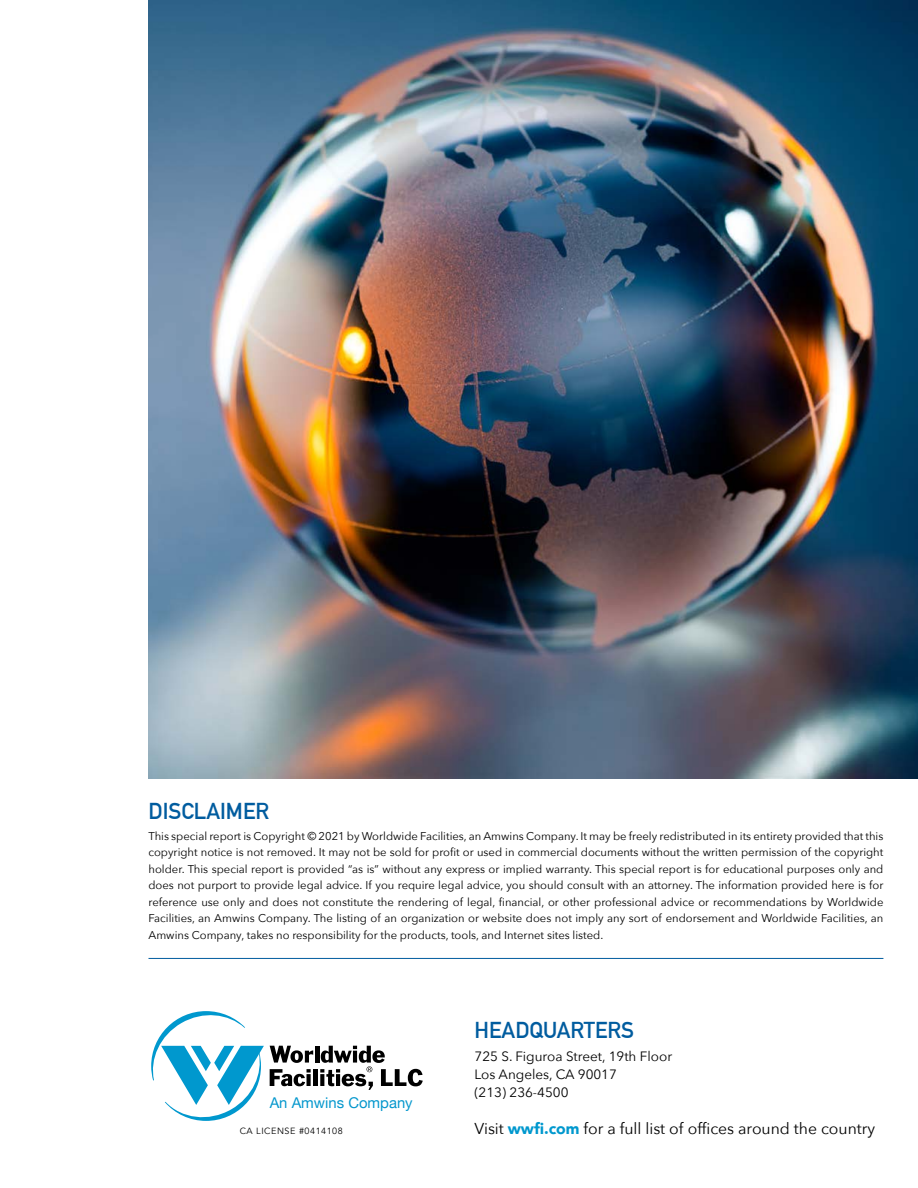
<style>
.page{position:relative;width:918px;height:1188px;background:#fff}
.page>*{position:absolute;margin:0;border:0;box-sizing:border-box;transform-origin:0 0}
.t1{font:700 22.5px "DIN Alternate";color:#005c9f}
.t2{font:15.75px "Avenir Next";color:#000}
.t3{font:14.85px "Helvetica Neue";color:#0497cd}
.t4{font:13.5px/18px "Avenir Next";color:#000}
.t5{font:11.25px/16.5px "Avenir Next";color:#000;text-align:justify}
.t6{font:9px "Avenir";letter-spacing:.06em;color:#000}
.s1{font-family:"Avenir";font-weight:900;color:#0098ce}
</style>
<div class="page">
<img style="left:148px;top:0;width:770px;height:778px">
<hr style="left:148px;top:958px;width:735px;height:1px;background:#005c9f">
<svg style="left:151px;top:1011px;width:113px;height:110px"></svg>
<svg style="left:270px;top:1046px;width:43px;height:17px"></svg>
<hr style="left:315px;top:1046px;width:4px;height:17px;background:#000">
<svg style="left:270px;top:1069px;width:41px;height:17px"></svg>
<svg style="left:307px;top:1074px;width:4px;height:12px"></svg>
<hr style="left:313px;top:1069px;width:4px;height:17px;background:#000">
<svg style="left:320px;top:1046px;width:103px;height:44px"></svg>
<h1 class="t1" style="left:148px;top:794px;width:122px">DISCLAIMER</h1>
<p class="t5" style="left:148px;top:827px;width:737px">This special report is Copyright © 2021 by Worldwide Facilities, an Amwins Company. It may be freely redistributed in its entirety provided that this copyright notice is not removed. It may not be sold for profit or used in commercial documents without the written permission of the copyright holder. This special report is provided “as is” without any express or implied warranty. This special report is for educational purposes only and does not purport to provide legal advice. If you require legal advice, you should consult with an attorney. The information provided here is for reference use only and does not constitute the rendering of legal, financial, or other professional advice or recommendations by Worldwide Facilities, an Amwins Company. The listing of an organization or website does not imply any sort of endorsement and Worldwide Facilities, an Amwins Company, takes no responsibility for the products, tools, and Internet sites listed.</p>
<h3 class="t3" style="left:270px;top:1092px;width:144px">An Amwins Company</h3>
<p class="t6" style="left:240px;top:1126px;width:105px">CA LICENSE #0414108</p>
<h1 class="t1" style="left:475px;top:1013px;width:161px">HEADQUARTERS</h1>
<p class="t4" style="left:475px;top:1047px;width:199px">725 S. Figuroa Street, 19th Floor<br>Los Angeles, CA 90017<br>(213) 236-4500</p>
<h2 class="t2" style="left:475px;top:1115px;width:402px">Visit <span class="s1">wwfi.com</span> for a full list of offices around the country</h2>
</div>
